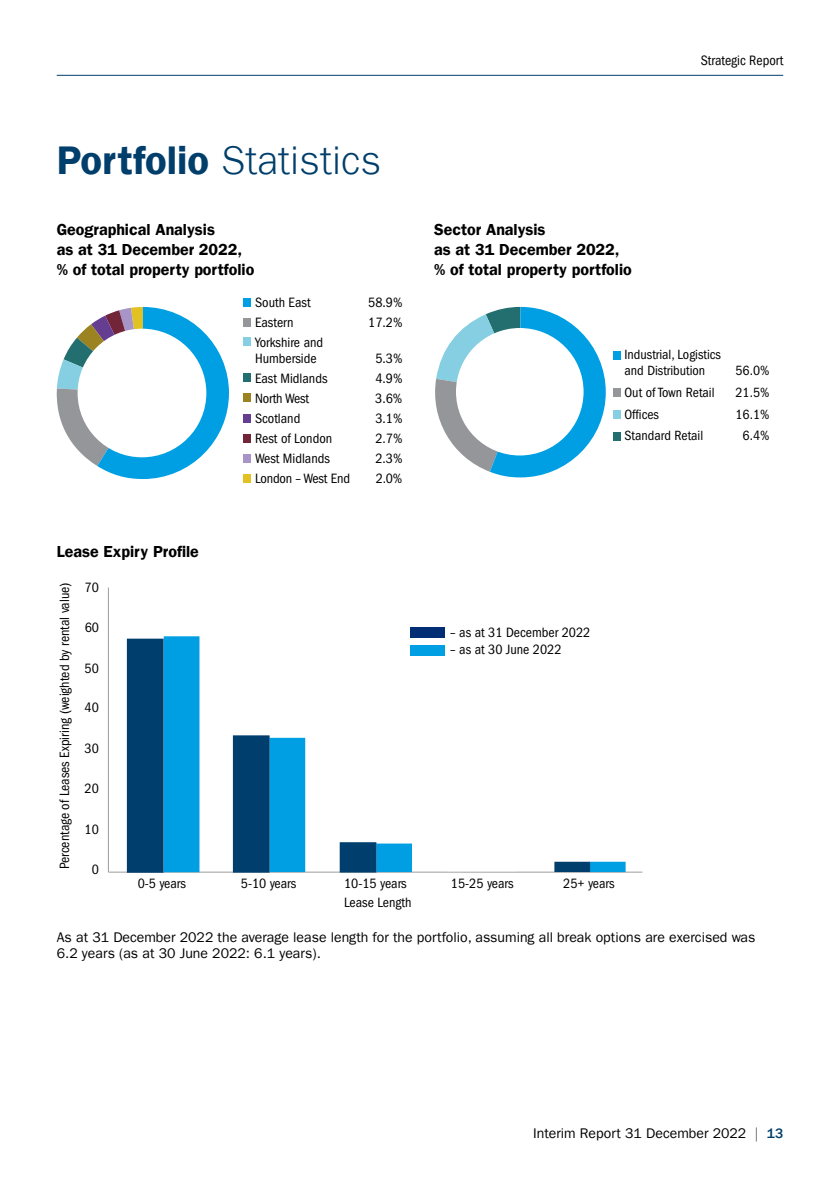
<style>
.page{position:relative;width:840px;height:1191px;background:#fff}
.page>*{position:absolute;margin:0;border:0;box-sizing:border-box;transform-origin:0 0}
.t1{font:300 40px "ITC Frank Gofor Ameriprise";color:#003e6b}
.Chart_title{font:16px/20px "ITC Frank Gofor Ameriprise Dm";color:#000}
.t2{font:condensed 14px/16px "ITC Frank Gofor Ameriprise";color:#000}
.Table_notes{font:14px/16px "ITC Frank Gofor Ameriprise";color:#000}
.t3{font:condensed 13.8px/15.8px "ITC Frank Gofor Ameriprise";color:#000}
.s1{font-family:"ITC Frank Gofor Ameriprise Dm";font-weight:400}
.s2{color:#575756}
.s3{font-weight:500;color:#003e6b}
</style>
<div class="page">
<hr style="left:57px;top:75px;width:725px;height:1px;background:#003e6b">
<svg style="left:57px;top:307px;width:172px;height:172px"></svg>
<div style="left:78px;top:329px;width:128px;height:128px;background:#fff;border-radius:50%"></div>
<div style="left:242px;top:298px;width:8px;height:8px;background:#009fe3"></div>
<div style="left:242px;top:318px;width:8px;height:8px;background:#94969a"></div>
<div style="left:242px;top:337px;width:8px;height:8px;background:#86cee1"></div>
<div style="left:242px;top:373px;width:8px;height:9px;background:#236e6f"></div>
<div style="left:242px;top:394px;width:8px;height:8px;background:#9a8320"></div>
<div style="left:242px;top:414px;width:8px;height:8px;background:#653d91"></div>
<div style="left:242px;top:434px;width:8px;height:8px;background:#722439"></div>
<div style="left:242px;top:454px;width:8px;height:8px;background:#a795c8"></div>
<div style="left:242px;top:474px;width:8px;height:8px;background:#e2c222"></div>
<hr style="left:108px;top:871px;width:534px;height:1px;background:#9d9d9c">
<hr style="left:108px;top:587px;width:1px;height:285px;background:#9d9d9c">
<div style="left:590px;top:862px;width:34px;height:9px;background:#009fe3"></div>
<div style="left:589px;top:861px;width:36px;height:11px;border:1px solid #009fe3"></div>
<div style="left:164px;top:637px;width:35px;height:234px;background:#009fe3"></div>
<div style="left:270px;top:738px;width:34px;height:133px;background:#009fe3"></div>
<div style="left:269px;top:738px;width:36px;height:134px;border:1px solid #009fe3"></div>
<div style="left:376px;top:844px;width:35px;height:27px;background:#009fe3"></div>
<div style="left:376px;top:843px;width:36px;height:29px;border:1px solid #009fe3"></div>
<div style="left:234px;top:736px;width:34px;height:135px;background:#003e6d"></div>
<div style="left:233px;top:735px;width:36px;height:137px;border:2px solid #003e6d"></div>
<div style="left:554px;top:862px;width:35px;height:9px;background:#003e6d"></div>
<div style="left:554px;top:861px;width:35px;height:11px;border:1px solid #003e6d"></div>
<div style="left:128px;top:639px;width:34px;height:232px;background:#003e6d"></div>
<div style="left:127px;top:638px;width:36px;height:234px;border:2px solid #003e6d"></div>
<div style="left:340px;top:843px;width:35px;height:28px;background:#003e6d"></div>
<div style="left:339px;top:842px;width:37px;height:30px;border:2px solid #003e6d"></div>
<div style="left:410px;top:627px;width:34px;height:11px;background:#002d74"></div>
<div style="left:410px;top:645px;width:34px;height:10px;background:#009fe3"></div>
<svg style="left:435px;top:307px;width:170px;height:170px"></svg>
<div style="left:455px;top:328px;width:128px;height:127px;background:#fff;border-radius:50%"></div>
<div style="left:612px;top:351px;width:8px;height:8px;background:#009fe3"></div>
<div style="left:612px;top:388px;width:8px;height:9px;background:#94969a"></div>
<div style="left:612px;top:410px;width:8px;height:8px;background:#86cee1"></div>
<div style="left:612px;top:432px;width:8px;height:8px;background:#236e6f"></div>
<p class="t1" style="left:57px;top:138px;width:326px"><span class="s1">Portfolio</span> Statistics</p>
<p class="Chart_title" style="left:57px;top:219px;width:160px">Geographical Analysis</p>
<p class="Chart_title" style="left:57px;top:239px;width:199px">as at 31 December 2022, % of total property portfolio</p>
<p class="t2" style="left:255px;top:294px;width:57px">South East</p>
<p class="t2" style="left:368px;top:294px;width:36px">58.9%</p>
<p class="t2" style="left:255px;top:314px;width:40px">Eastern</p>
<p class="t2" style="left:368px;top:314px;width:36px">17.2%</p>
<p class="t2" style="left:255px;top:334px;width:70px">Yorkshire and<br>Humberside</p>
<p class="t2" style="left:375px;top:350px;width:29px">5.3%</p>
<p class="Chart_title" style="left:57px;top:541px;width:143px">Lease Expiry Profile</p>
<p class="t2" style="left:57px;top:869px;width:288px;rotate:-90deg">Percentage of Leases Expiring (weighted by rental value)</p>
<p class="t2" style="left:84px;top:579px;width:16px">70</p>
<p class="t2" style="left:85px;top:620px;width:16px">60</p>
<p class="t2" style="left:85px;top:660px;width:16px">50</p>
<p class="t2" style="left:85px;top:700px;width:16px">40</p>
<p class="t2" style="left:85px;top:740px;width:16px">30</p>
<p class="t2" style="left:85px;top:781px;width:16px">20</p>
<p class="t2" style="left:85px;top:821px;width:16px">10</p>
<p class="t2" style="left:92px;top:861px;width:9px">0</p>
<p class="t2" style="left:255px;top:370px;width:74px">East Midlands</p>
<p class="t2" style="left:375px;top:370px;width:29px">4.9%</p>
<p class="t2" style="left:255px;top:390px;width:56px">North West</p>
<p class="t2" style="left:375px;top:390px;width:29px">3.6%</p>
<p class="t2" style="left:255px;top:410px;width:47px">Scotland</p>
<p class="t2" style="left:375px;top:410px;width:29px">3.1%</p>
<p class="t2" style="left:255px;top:430px;width:79px">Rest of London</p>
<p class="t2" style="left:375px;top:430px;width:29px">2.7%</p>
<p class="t2" style="left:255px;top:450px;width:76px">West Midlands</p>
<p class="t2" style="left:375px;top:450px;width:29px">2.3%</p>
<p class="t2" style="left:255px;top:470px;width:96px">London – West End</p>
<p class="t2" style="left:375px;top:470px;width:28px">2.0%</p>
<p class="Chart_title" style="left:434px;top:219px;width:113px">Sector Analysis</p>
<p class="Chart_title" style="left:434px;top:239px;width:199px">as at 31 December 2022, % of total property portfolio</p>
<p class="t2" style="left:700px;top:52px;width:84px">Strategic Report</p>
<p class="t3" style="left:624px;top:347px;width:98px">Industrial, Logistics and Distribution</p>
<p class="t3" style="left:735px;top:363px;width:35px">56.0%</p>
<p class="t3" style="left:624px;top:384px;width:91px">Out of Town Retail</p>
<p class="t3" style="left:735px;top:384px;width:35px">21.5%</p>
<p class="t3" style="left:624px;top:406px;width:36px">Offices</p>
<p class="t3" style="left:735px;top:406px;width:35px">16.1%</p>
<p class="t3" style="left:624px;top:428px;width:80px">Standard Retail</p>
<p class="t3" style="left:742px;top:428px;width:28px">6.4%</p>
<p class="t2" style="left:450px;top:624px;width:142px">– as at 31 December 2022</p>
<p class="t2" style="left:450px;top:642px;width:113px">– as at 30 June 2022</p>
<p class="t2" style="left:138px;top:875px;width:50px">0-5 years</p>
<p class="t2" style="left:241px;top:875px;width:57px">5-10 years</p>
<p class="t2" style="left:344px;top:875px;width:64px">10-15 years</p>
<p class="t2" style="left:450px;top:875px;width:64px">15-25 years</p>
<p class="t2" style="left:563px;top:875px;width:53px">25+ years</p>
<p class="t2" style="left:344px;top:895px;width:69px">Lease Length</p>
<p class="Table_notes" style="left:57px;top:929px;width:699px">As at 31 December 2022 the average lease length for the portfolio, assuming all break options are exercised was<br>6.2 years (as at 30 June 2022: 6.1 years).</p>
<p class="Table_notes" style="left:533px;top:1125px;width:251px">Interim Report 31 December 2022 <span class="s2">|</span> <span class="s3">13</span></p>
</div>
